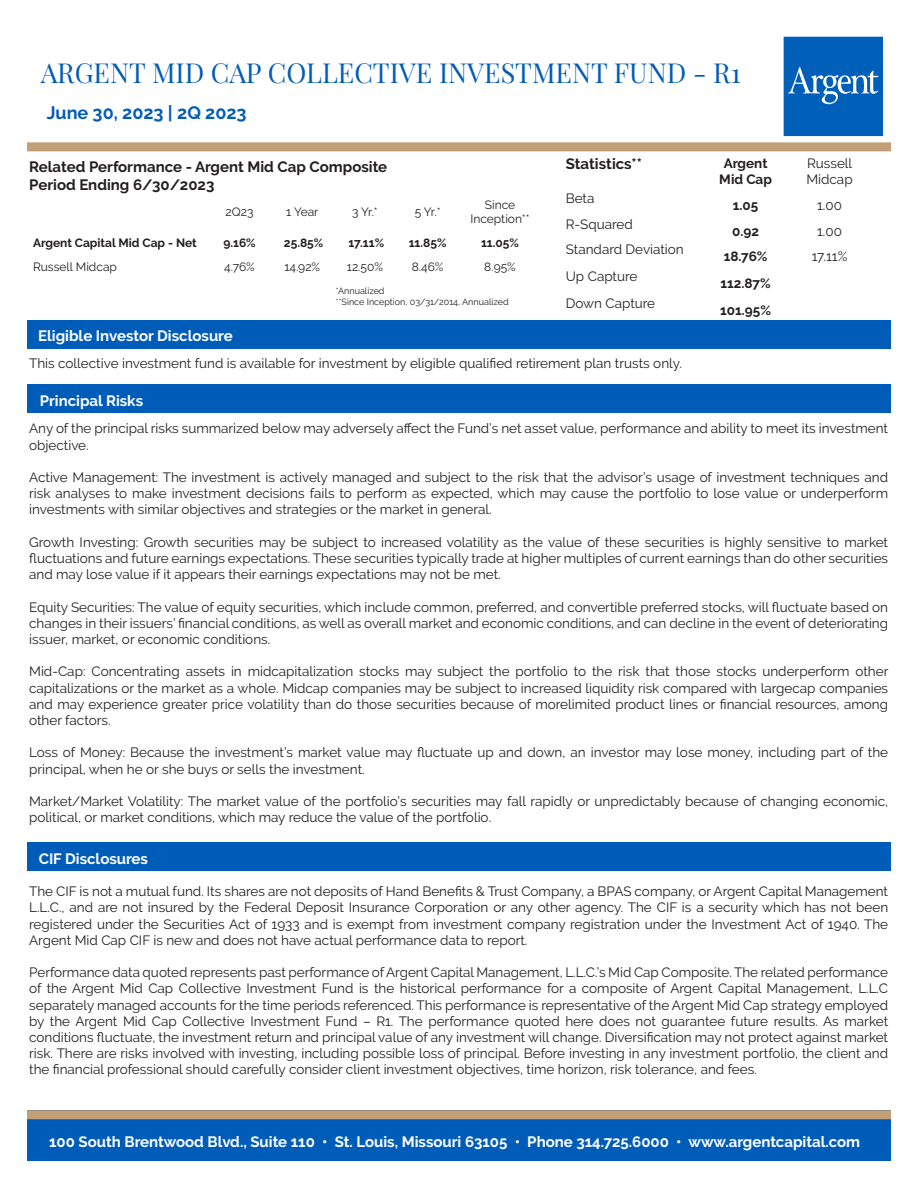
<style>
.page{position:relative;width:918px;height:1188px;background:#fff}
.page>*{position:absolute;margin:0;border:0;box-sizing:border-box;transform-origin:0 0}
.t1{font:27px "Playfair Display";color:#005cb9}
.t2{font:700 18px "Raleway";color:#005cb9}
.t3{font:700 15px "Raleway";color:#fff}
.t4{font:700 15px "Raleway";color:#231f20}
.t5{font:13.5px/16.2px "Raleway";color:#231f20;text-align:justify}
.t6{font:700 13.5px "Raleway";color:#231f20}
.t7{font:12px "Raleway";color:#231f20}
.t8{font:700 12px "Raleway";color:#231f20}
.t9{font:9px "Raleway";color:#231f20}
</style>
<div class="page">
<div style="left:27px;top:1110px;width:864px;height:51px;background:#005cb9"></div>
<div style="left:27px;top:842px;width:864px;height:29px;background:#005cb9"></div>
<div style="left:27px;top:320px;width:864px;height:29px;background:#005cb9"></div>
<div style="left:27px;top:1110px;width:864px;height:9px;background:#c39f77"></div>
<div style="left:27px;top:384px;width:864px;height:29px;background:#005cb9"></div>
<svg style="left:784px;top:37px;width:99px;height:99px;background:#126abe"></svg>
<div style="left:27px;top:142px;width:864px;height:9px;background:#c39f77"></div>
<p class="t1" style="left:41px;top:52px;width:701px">ARGENT MID CAP COLLECTIVE INVESTMENT FUND - R1</p>
<p class="t2" style="left:47px;top:103px;width:201px">June 30, 2023 | 2Q 2023</p>
<p class="t4" style="left:566px;top:155px;width:78px">Statistics**</p>
<p class="t6" style="left:724px;top:155px;width:45px">Argent</p>
<p class="t6" style="left:719px;top:172px;width:54px">Mid Cap</p>
<p class="t5" style="left:807px;top:155px;width:47px">Russell</p>
<p class="t5" style="left:806px;top:171px;width:48px">Midcap</p>
<p class="t4" style="left:29px;top:159px;width:360px">Related Performance - Argent Mid Cap Composite</p>
<p class="t4" style="left:29px;top:177px;width:187px">Period Ending 6/30/2023</p>
<p class="t7" style="left:226px;top:205px;width:29px">2Q23</p>
<p class="t7" style="left:286px;top:205px;width:34px">1 Year</p>
<p class="t7" style="left:352px;top:205px;width:27px">3 Yr.*</p>
<p class="t7" style="left:415px;top:205px;width:27px">5 Yr.*</p>
<p class="t5" style="left:566px;top:190px;width:30px">Beta</p>
<p class="t7" style="left:485px;top:198px;width:32px">Since</p>
<p class="t7" style="left:470px;top:212px;width:61px">Inception**</p>
<p class="t6" style="left:733px;top:198px;width:27px">1.05</p>
<p class="t5" style="left:817px;top:197px;width:26px">1.00</p>
<p class="t5" style="left:566px;top:216px;width:69px">R-Squared</p>
<p class="t6" style="left:732px;top:223px;width:28px">0.92</p>
<p class="t5" style="left:817px;top:223px;width:26px">1.00</p>
<p class="t8" style="left:33px;top:236px;width:165px">Argent Capital Mid Cap - Net</p>
<p class="t8" style="left:223px;top:236px;width:34px">9.16%</p>
<p class="t8" style="left:284px;top:236px;width:41px">25.85%</p>
<p class="t8" style="left:349px;top:236px;width:37px">17.11%</p>
<p class="t8" style="left:409px;top:236px;width:39px">11.85%</p>
<p class="t8" style="left:481px;top:236px;width:40px">11.05%</p>
<p class="t7" style="left:33px;top:260px;width:85px">Russell Midcap</p>
<p class="t7" style="left:224px;top:260px;width:32px">4.76%</p>
<p class="t7" style="left:284px;top:260px;width:37px">14.92%</p>
<p class="t7" style="left:347px;top:260px;width:38px">12.50%</p>
<p class="t7" style="left:412px;top:260px;width:33px">8.46%</p>
<p class="t7" style="left:484px;top:260px;width:33px">8.95%</p>
<p class="t9" style="left:336px;top:286px;width:50px">*Annualized</p>
<p class="t9" style="left:336px;top:297px;width:174px">**Since Inception, 03/31/2014, Annualized</p>
<p class="t5" style="left:566px;top:241px;width:120px">Standard Deviation</p>
<p class="t6" style="left:724px;top:249px;width:45px">18.76%</p>
<p class="t5" style="left:812px;top:248px;width:37px">17.11%</p>
<p class="t5" style="left:566px;top:268px;width:73px">Up Capture</p>
<p class="t6" style="left:720px;top:275px;width:52px">112.87%</p>
<p class="t5" style="left:566px;top:295px;width:91px">Down Capture</p>
<p class="t6" style="left:720px;top:302px;width:52px">101.95%</p>
<p class="t3" style="left:38px;top:327px;width:196px">Eligible Investor Disclosure</p>
<p class="t5" style="left:29px;top:356px;width:654px">This collective investment fund is available for investment by eligible qualified retirement plan trusts only.</p>
<p class="t3" style="left:40px;top:392px;width:105px">Principal Risks</p>
<p class="t5" style="left:29px;top:420px;width:861px">Any of the principal risks summarized below may adversely affect the Fund’s net asset value, performance and ability to meet its investment objective.</p>
<p class="t5" style="left:29px;top:469px;width:860px">Active Management: The investment is actively managed and subject to the risk that the advisor’s usage of investment techniques and risk analyses to make investment decisions fails to perform as expected, which may cause the portfolio to lose value or underperform investments with similar objectives and strategies or the market in general.</p>
<p class="t5" style="left:29px;top:534px;width:861px">Growth Investing: Growth securities may be subject to increased volatility as the value of these securities is highly sensitive to market fluctuations and future earnings expectations. These securities typically trade at higher multiples of current earnings than do other securities and may lose value if it appears their earnings expectations may not be met.</p>
<p class="t5" style="left:29px;top:599px;width:861px">Equity Securities: The value of equity securities, which include common, preferred, and convertible preferred stocks, will fluctuate based on changes in their issuers’ financial conditions, as well as overall market and economic conditions, and can decline in the event of deteriorating issuer, market, or economic conditions.</p>
<p class="t5" style="left:29px;top:663px;width:861px">Mid-Cap: Concentrating assets in mid‐capitalization stocks may subject the portfolio to the risk that those stocks underperform other capitalizations or the market as a whole. Mid‐cap companies may be subject to increased liquidity risk compared with large‐cap companies and may experience greater price volatility than do those securities because of more‐limited product lines or financial resources, among other factors.</p>
<p class="t5" style="left:29px;top:744px;width:861px">Loss of Money: Because the investment’s market value may fluctuate up and down, an investor may lose money, including part of the principal, when he or she buys or sells the investment.</p>
<p class="t5" style="left:29px;top:793px;width:861px">Market/Market Volatility: The market value of the portfolio’s securities may fall rapidly or unpredictably because of changing economic, political, or market conditions, which may reduce the value of the portfolio.</p>
<p class="t3" style="left:39px;top:850px;width:111px">CIF Disclosures</p>
<p class="t5" style="left:29px;top:883px;width:861px">The CIF is not a mutual fund. Its shares are not deposits of Hand Benefits &amp; Trust Company, a BPAS company, or Argent Capital Management L.L.C., and are not insured by the Federal Deposit Insurance Corporation or any other agency. The CIF is a security which has not been registered under the Securities Act of 1933 and is exempt from investment company registration under the Investment Act of 1940. The Argent Mid Cap CIF is new and does not have actual performance data to report.</p>
<p class="t5" style="left:29px;top:964px;width:861px">Performance data quoted represents past performance of Argent Capital Management, L.L.C.’s Mid Cap Composite. The related performance of the Argent Mid Cap Collective Investment Fund is the historical performance for a composite of Argent Capital Management, L.L.C separately managed accounts for the time periods referenced. This performance is representative of the Argent Mid Cap strategy employed by the Argent Mid Cap Collective Investment Fund – R1. The performance quoted here does not guarantee future results. As market conditions fluctuate, the investment return and principal value of any investment will change. Diversification may not protect against market risk. There are risks involved with investing, including possible loss of principal. Before investing in any investment portfolio, the client and the financial professional should carefully consider client investment objectives, time horizon, risk tolerance, and fees.</p>
<p class="t3" style="left:49px;top:1133px;width:813px">100 South Brentwood Blvd., Suite 110 • St. Louis, Missouri 63105 • Phone 314.725.6000 • www.argentcapital.com</p>
</div>
